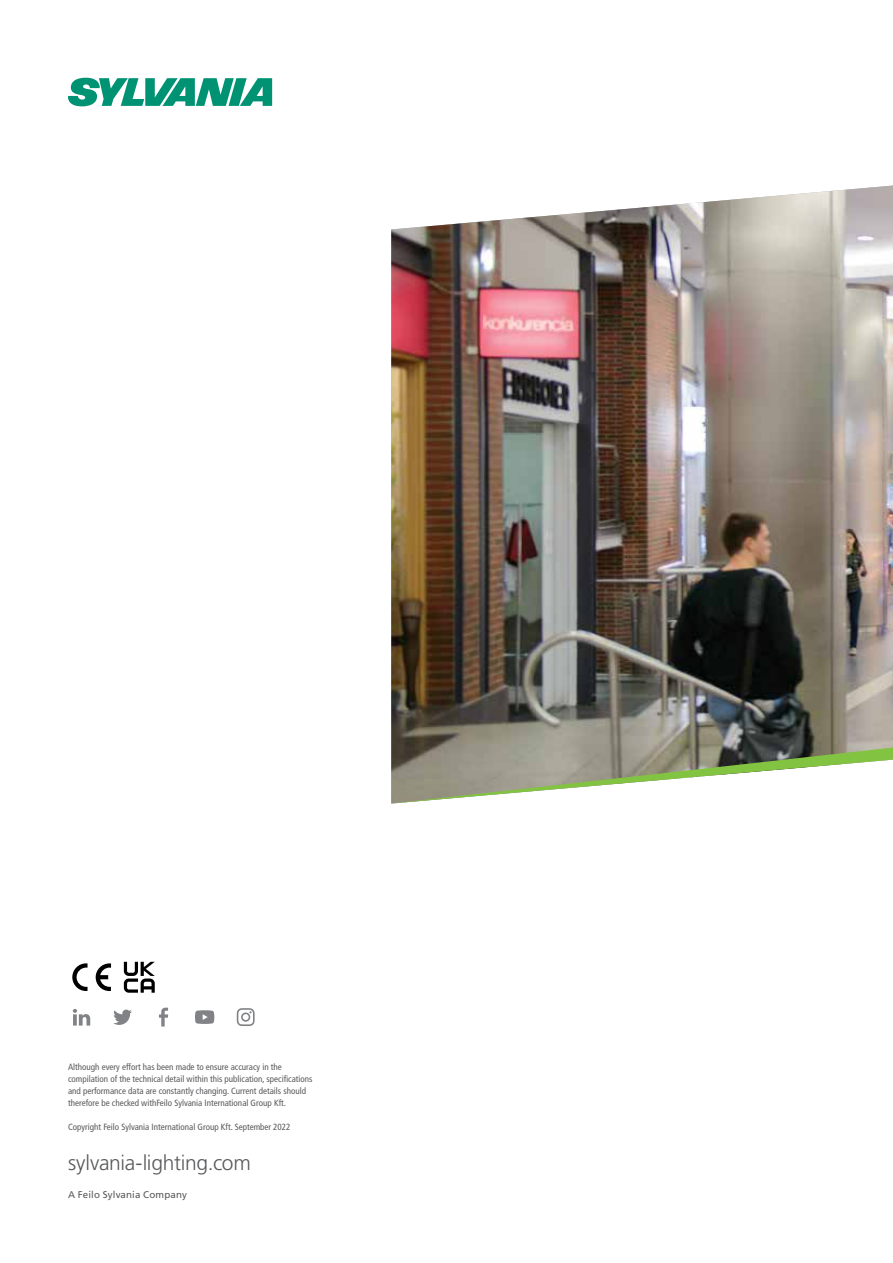
<style>
.page{position:relative;width:893px;height:1263px;background:#fff}
.page>*{position:absolute;margin:0;border:0;box-sizing:border-box;transform-origin:0 0}
.t1{font:300 21px "Frutiger LT Std";letter-spacing:-.015em;color:#58595b}
.t2{font:9.75px "Frutiger LT Std";letter-spacing:.015em;color:#58595b}
.t3{font:condensed 9px/12px "Frutiger LT Std";color:#58595b}
</style>
<div class="page">
<svg style="left:237px;top:1008px;width:18px;height:18px"></svg>
<svg style="left:73px;top:1009px;width:17px;height:16px"></svg>
<svg style="left:113px;top:1009px;width:19px;height:16px"></svg>
<svg style="left:195px;top:1010px;width:19px;height:14px"></svg>
<svg style="left:159px;top:1008px;width:9px;height:18px"></svg>
<img style="left:391px;top:186px;width:502px;height:561px">
<svg style="left:68px;top:78px;width:204px;height:28px"></svg>
<svg style="left:391px;top:747px;width:502px;height:56px"></svg>
<svg style="left:96px;top:963px;width:15px;height:28px"></svg>
<svg style="left:72px;top:963px;width:16px;height:28px"></svg>
<svg style="left:124px;top:962px;width:31px;height:31px"></svg>
<p class="t3" style="left:68px;top:1061px;width:246px">Although every effort has been made to ensure accuracy in the compilation of the technical detail within this publication, specifications and performance data are constantly changing. Current details should therefore be checked withFeilo Sylvania International Group Kft.</p>
<p class="t3" style="left:68px;top:1121px;width:224px">Copyright Feilo Sylvania International Group Kft. September 2022</p>
<h1 class="t1" style="left:68px;top:1150px;width:184px">sylvania-lighting.com</h1>
<p class="t2" style="left:68px;top:1189px;width:121px">A Feilo Sylvania Company</p>
</div>
